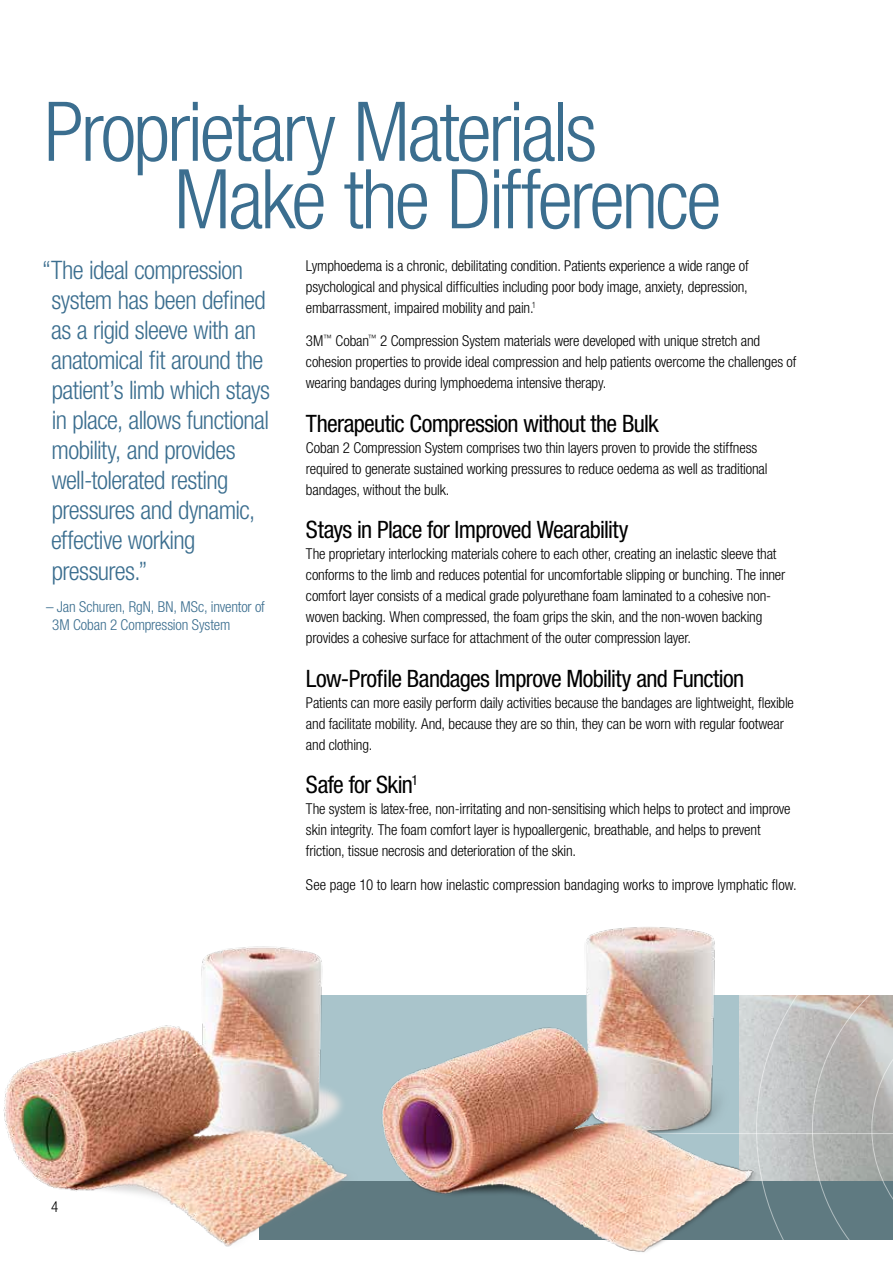
<style>
.page{position:relative;width:893px;height:1263px;background:#fff}
.page>*{position:absolute;margin:0;border:0;box-sizing:border-box;transform-origin:0 0}
.t1{font:300 condensed 82.5px/67.5px "Helvetica Neue";letter-spacing:-.035em;color:#3b6e8f}
.t2{font:300 condensed 25.5px/30.2px "Helvetica Neue";letter-spacing:-.025em;color:#3b6e8f}
.t3{font:condensed 24px "Helvetica Neue";letter-spacing:-.025em;color:#000}
.t4{font:300 condensed 15px/21px "Helvetica Neue";letter-spacing:-.01em;color:#000}
.t5{font:300 condensed 15px/18px "Helvetica Neue";letter-spacing:-.01em;color:#3b6e8f}
</style>
<div class="page">
<img style="left:3px;top:927px;width:890px;height:325px">
<h1 class="t1" style="left:174px;top:97px;width:549px;text-indent:-130px">Proprietary Materials<br>Make the Difference</h1>
<p class="t2" style="left:51px;top:255px;width:220px;text-indent:-9px">“The ideal compression system has been defined as a rigid sleeve with an anatomical fit around the patient’s limb which stays in place, allows functional mobility, and provides well-tolerated resting pressures and dynamic, effective working pressures.”</p>
<p class="t5" style="left:52px;top:598px;width:214px;text-indent:-6px">– Jan Schuren, RgN, BN, MSc, inventor of<br>3M Coban 2 Compression System</p>
<p class="t4" style="left:306px;top:255px;width:444px;text-align:justify">Lymphoedema is a chronic, debilitating condition. Patients experience a wide range of psychological and physical difficulties including poor body image, anxiety, depression, embarrassment, impaired mobility and pain.<sup>1</sup></p>
<p class="t4" style="left:306px;top:330px;width:492px">3M<sup>™</sup> Coban<sup>™</sup> 2 Compression System materials were developed with unique stretch and cohesion properties to provide ideal compression and help patients overcome the challenges of wearing bandages during lymphoedema intensive therapy.</p>
<h3 class="t3" style="left:306px;top:409px;width:354px">Therapeutic Compression without the Bulk</h3>
<p class="t4" style="left:306px;top:437px;width:463px">Coban 2 Compression System comprises two thin layers proven to provide the stiffness required to generate sustained working pressures to reduce oedema as well as traditional bandages, without the bulk.</p>
<h3 class="t3" style="left:306px;top:516px;width:324px">Stays in Place for Improved Wearability</h3>
<p class="t4" style="left:306px;top:543px;width:481px">The proprietary interlocking materials cohere to each other, creating an inelastic sleeve that conforms to the limb and reduces potential for uncomfortable slipping or bunching. The inner comfort layer consists of a medical grade polyurethane foam laminated to a cohesive non&shy;woven backing. When compressed, the foam grips the skin, and the non-woven backing provides a cohesive surface for attachment of the outer compression layer.</p>
<h3 class="t3" style="left:306px;top:664px;width:440px">Low-Profile Bandages Improve Mobility and Function</h3>
<p class="t4" style="left:306px;top:692px;width:490px">Patients can more easily perform daily activities because the bandages are lightweight, flexible and facilitate mobility. And, because they are so thin, they can be worn with regular footwear and clothing.</p>
<h3 class="t3" style="left:306px;top:771px;width:114px">Safe for Skin<sup>1</sup></h3>
<p class="t4" style="left:306px;top:798px;width:486px">The system is latex-free, non-irritating and non-sensitising which helps to protect and improve skin integrity. The foam comfort layer is hypoallergenic, breathable, and helps to prevent friction, tissue necrosis and deterioration of the skin.</p>
<p class="t4" style="left:306px;top:874px;width:492px">See page 10 to learn how inelastic compression bandaging works to improve lymphatic flow.</p>
<p class="t4" style="left:51px;top:1196px;width:9px">4</p>
</div>
